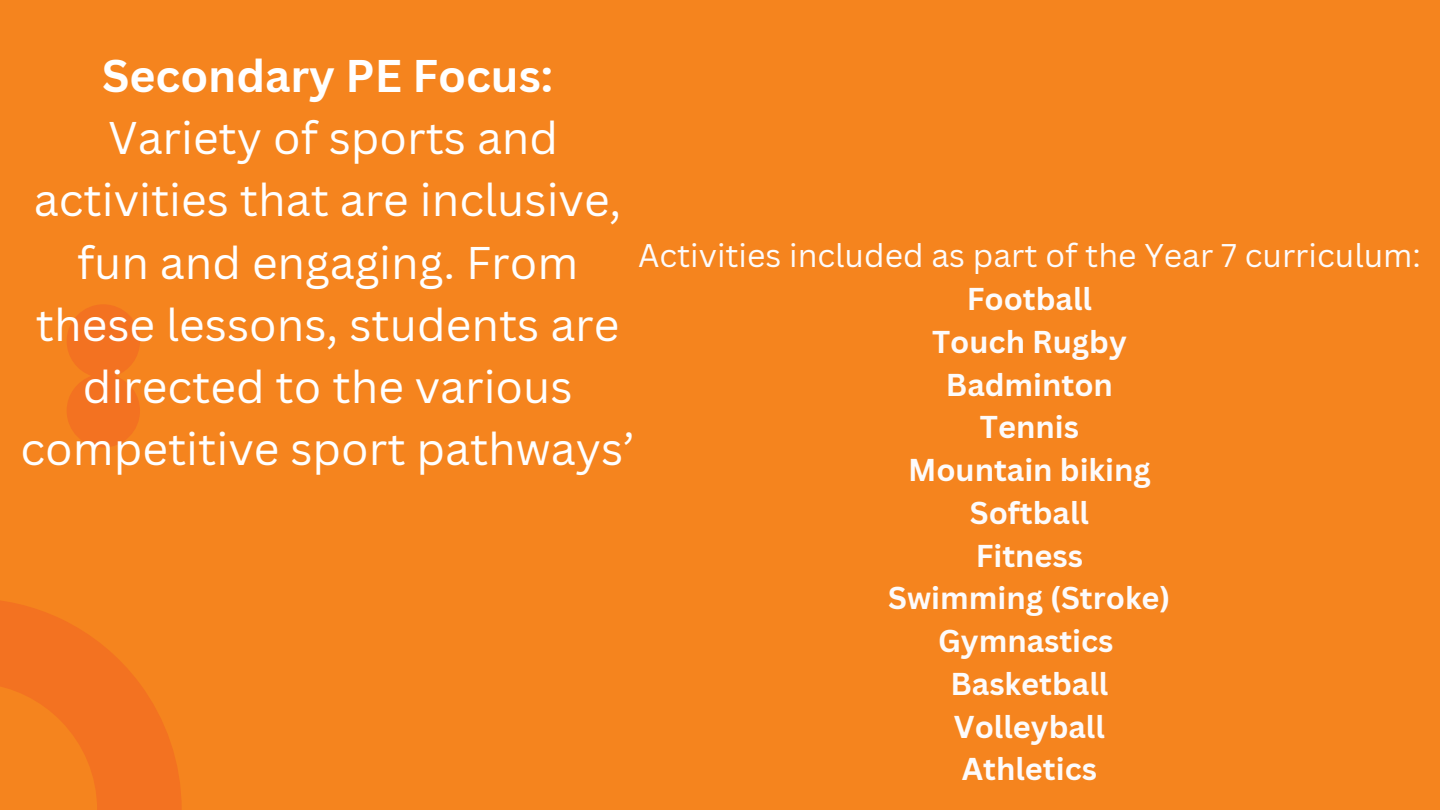
<style>
.page{position:relative;width:1440px;height:810px;background:#f5841e}
.page>*{position:absolute;margin:0;border:0;box-sizing:border-box;transform-origin:0 0}
.t1{font:44.6px/62.2px "Canva Sans";color:#fff;text-align:center}
.t2{font:31.9px "Canva Sans";color:#fdfbfb}
.t3{font:700 30.8px/42.8px "Canva Sans";color:#fdfbfb;text-align:center}
.s1{font-weight:700}
</style>
<div class="page">
<svg style="left:0;top:601px;width:182px;height:209px"></svg>
<svg style="left:67px;top:304px;width:73px;height:143px"></svg>
<h1 class="t1" style="left:21px;top:43px;width:616px"><span class="s1">Secondary PE Focus:<br></span>Variety of sports and activities that are inclusive, fun and engaging. From these lessons, students are directed to the various competitive sport pathways’</h1>
<p class="t2" style="left:638px;top:233px;width:785px">Activities included as part of the Year 7 curriculum:</p>
<p class="t3" style="left:908px;top:277px;width:244px">Football<br>Touch Rugby<br>Badminton<br>Tennis<br>Mountain biking<br>Softball<br>Fitness</p>
<p class="t3" style="left:888px;top:576px;width:284px">Swimming (Stroke)</p>
<p class="t3" style="left:938px;top:619px;width:177px">Gymnastics</p>
<h2 class="t3" style="left:950px;top:662px;width:159px;text-align:left">Basketball<br>Volleyball</h2>
<p class="t3" style="left:962px;top:747px;width:137px">Athletics</p>
</div>
